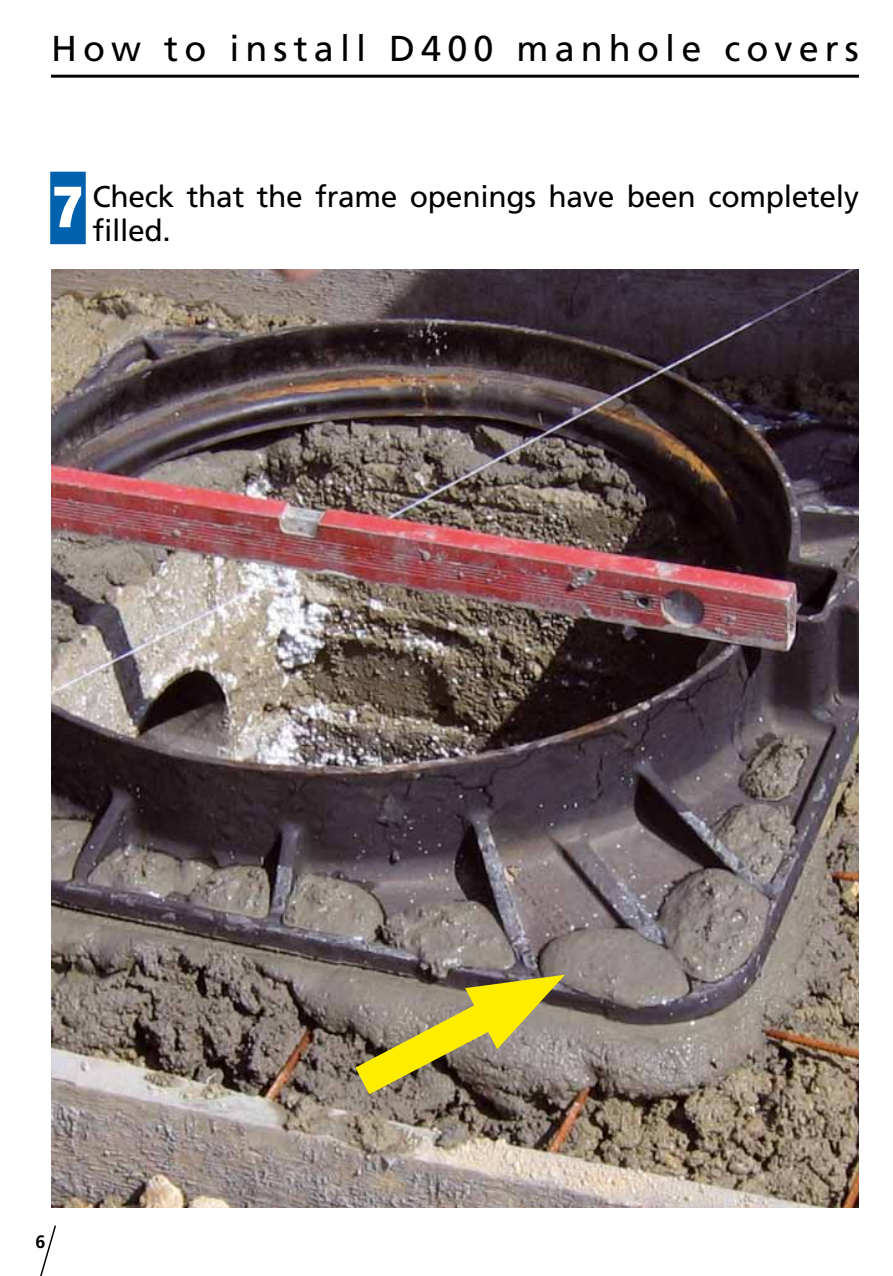
<style>
.page{position:relative;width:893px;height:1276px;background:#fff}
.page>*{position:absolute;margin:0;border:0;box-sizing:border-box;transform-origin:0 0}
.t1{font:72.6px "Cor";color:#0061af}
.t2{font:36px "Frutiger LT Std";letter-spacing:.17em;color:#000}
.t3{font:30px/34.5px "Frutiger LT Std";letter-spacing:-.01em;color:#000}
.t4{font:700 18px "Frutiger LT Std";color:#000}
</style>
<div class="page">
<svg style="left:40px;top:1225px;width:16px;height:51px"></svg>
<hr style="left:51px;top:75px;width:808px;height:3px;background:#000">
<img style="left:51px;top:269px;width:808px;height:939px">
<svg style="left:322px;top:960px;width:243px;height:161px;background:#948858"></svg>
<p class="t2" style="left:51px;top:27px;width:809px">How to install D400 manhole covers</p>
<h1 class="t1" style="left:51px;top:159px;width:36px">7</h1>
<p class="t3" style="left:92px;top:179px;width:768px">Check that the frame openings have been completely filled.</p>
<p class="t4" style="left:35px;top:1230px;width:12px">6</p>
</div>
